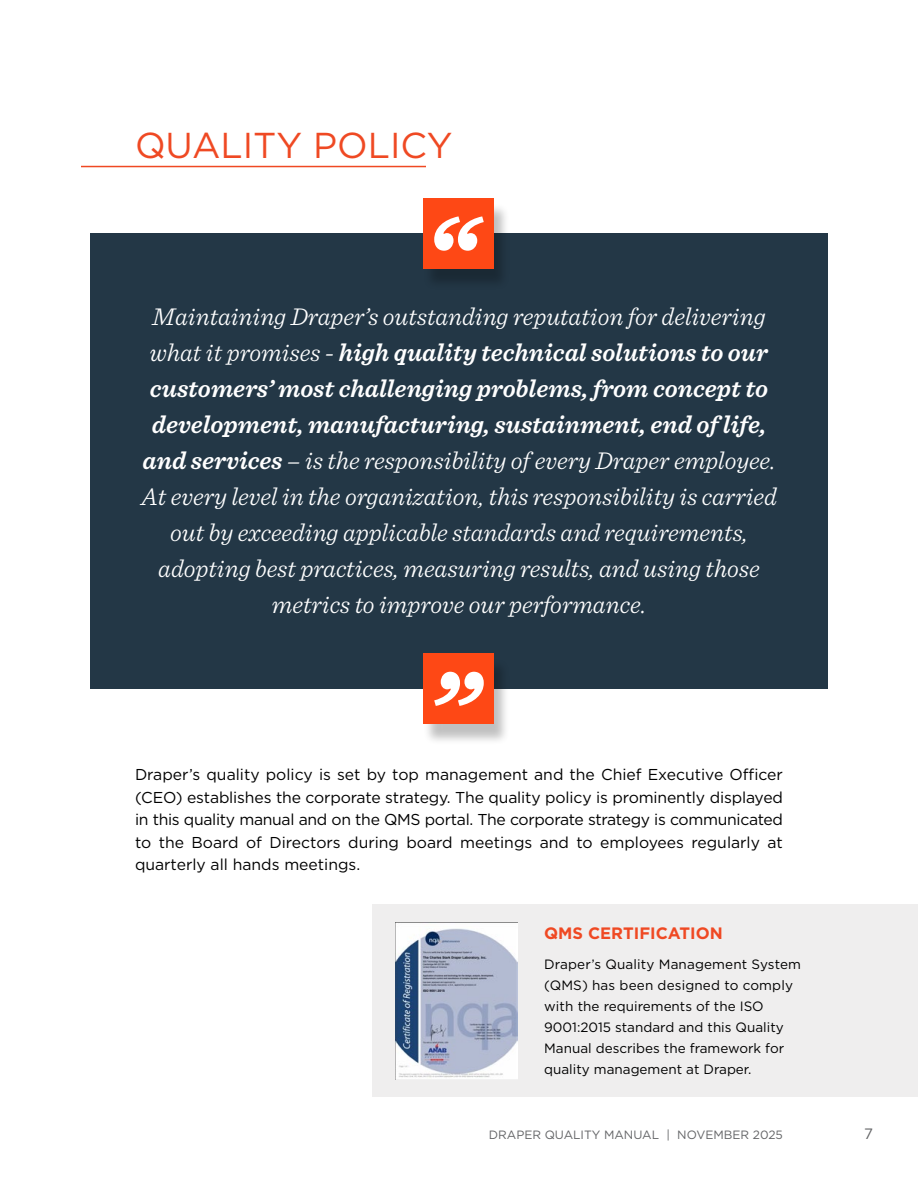
<style>
.page{position:relative;width:918px;height:1188px;background:#fff}
.page>*{position:absolute;margin:0;border:0;box-sizing:border-box;transform-origin:0 0}
.t1{font:36px "Gotham";color:#ef4923}
.t2{font:italic 300 25.5px/36px "Sentinel";color:#fff;text-align:center}
.t3{font:700 16.5px "Gotham";color:#ef4923}
.t4{font:15.75px/22.5px "Gotham";color:#000;text-align:justify}
.t5{font:15px "Gotham";color:#636466}
.t6{font:13.5px/21px "Gotham";color:#000}
.t7{font:12px "Gotham";color:#636466}
.s1{font-weight:600}
</style>
<div class="page">
<div style="left:372px;top:904px;width:546px;height:193px;background:#efeeee"></div>
<div style="left:90px;top:234px;width:738px;height:455px;background:#233746"></div>
<img style="left:395px;top:922px;width:122px;height:158px">
<div style="left:423px;top:203px;width:87px;height:87px;background:#000;opacity:.25"></div>
<div style="left:424px;top:198px;width:70px;height:71px;background:#fe4815"></div>
<hr style="left:81px;top:166px;width:345px;height:1px;background:#ef4923">
<div style="left:423px;top:658px;width:87px;height:87px;background:#000;opacity:.25"></div>
<div style="left:424px;top:654px;width:70px;height:70px;background:#fe4815"></div>
<svg style="left:434px;top:216px;width:50px;height:35px"></svg>
<svg style="left:434px;top:672px;width:50px;height:34px"></svg>
<h1 class="t1" style="left:135px;top:126px;width:319px">QUALITY POLICY</h1>
<p class="t2" style="left:141px;top:297px;width:637px">Maintaining Draper’s outstanding reputation for delivering what it promises - <span class="s1">high quality technical solutions to our customers’ most challenging problems, from concept to development, manufacturing, sustainment, end of life, and services</span> – is the responsibility of every Draper employee.<br>At every level in the organization, this responsibility is carried out by exceeding applicable standards and requirements, adopting best practices, measuring results, and using those metrics to improve our performance.</p>
<p class="t4" style="left:135px;top:763px;width:650px">Draper’s quality policy is set by top management and the Chief Executive Officer (CEO) establishes the corporate strategy. The quality policy is prominently displayed in this quality manual and on the QMS portal. The corporate strategy is communicated to the Board of Directors during board meetings and to employees regularly at quarterly all hands meetings.</p>
<p class="t3" style="left:544px;top:924px;width:180px">QMS CERTIFICATION</p>
<p class="t6" style="left:544px;top:954px;width:258px">Draper’s Quality Management System (QMS) has been designed to comply with the requirements of the ISO 9001:2015 standard and this Quality Manual describes the framework for quality management at Draper.</p>
<p class="t7" style="left:489px;top:1129px;width:296px">DRAPER QUALITY MANUAL | NOVEMBER 2025</p>
<p class="t5" style="left:864px;top:1126px;width:10px">7</p>
</div>
